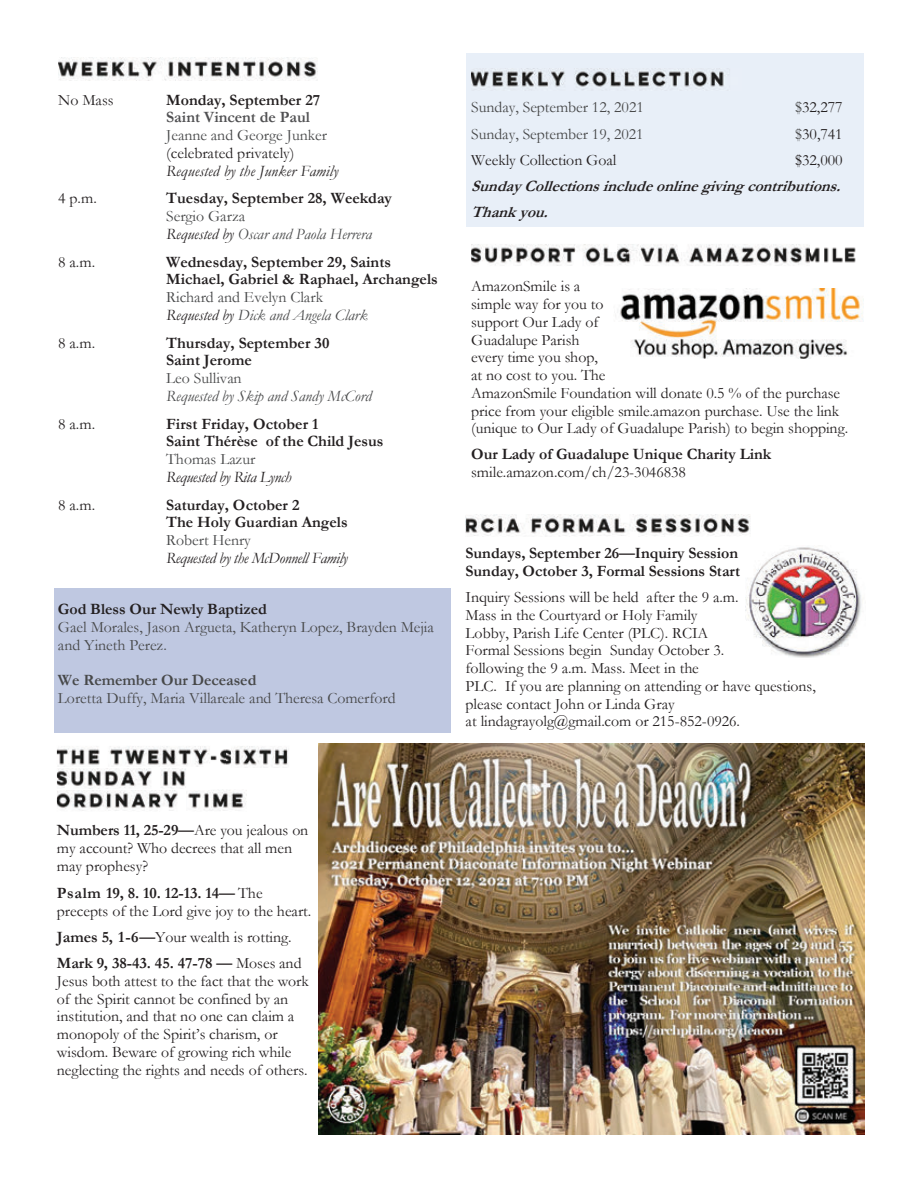
<style>
.page{position:relative;width:918px;height:1188px;background:#fff}
.page>*{position:absolute;margin:0;border:0;box-sizing:border-box;transform-origin:0 0}
.t1{font:15.9px/17.7px "Garamond";color:#231f20}
.t2{font:700 15.9px/17.7px "Garamond";color:#231f20}
.t3{font:15.9px/17.7px "Garamond";color:#474849}
.t4{font:italic 15.9px/17.7px "Garamond";color:#474849}
.t5{font:italic 700 15.9px/26.2px "Garamond";color:#231f20}
.t6{font:italic 15.9px "Garamond";letter-spacing:-.02em;color:#231f20}
.t7{font:italic 15.9px "Garamond";letter-spacing:.005em;color:#231f20}
.t8{font:700 15.9px "Garamond";letter-spacing:-.005em;color:#474849}
.t9{font:700 15.9px "Garamond";color:#505052}
.s1{font-style:normal}
.s2{color:#231f20}
.s3{font-style:italic;color:#231f20}
.s4{font-style:italic}
.s5{color:#474849}
.s6{font-weight:700}
.s7{font-weight:400}
</style>
<div class="page">
<img style="left:471px;top:244px;width:372px;height:22px">
<img style="left:844px;top:247px;width:12px;height:16px">
<img style="left:615px;top:288px;width:249px;height:70px">
<img style="left:57px;top:746px;width:153px;height:21px">
<img style="left:210px;top:752px;width:11px;height:10px">
<img style="left:231px;top:746px;width:58px;height:22px">
<img style="left:226px;top:749px;width:5px;height:16px">
<img style="left:221px;top:749px;width:5px;height:16px">
<img style="left:57px;top:768px;width:129px;height:21px">
<img style="left:57px;top:789px;width:190px;height:22px">
<div style="left:467px;top:54px;width:397px;height:173px;background:#e8eff8"></div>
<img style="left:471px;top:68px;width:253px;height:22px">
<div style="left:54px;top:588px;width:397px;height:144px;background:#bfc8e1"></div>
<img style="left:58px;top:58px;width:260px;height:23px">
<img style="left:466px;top:514px;width:284px;height:22px">
<img style="left:745px;top:547px;width:117px;height:110px">
<img style="left:318px;top:744px;width:546px;height:390px">
<p class="t1" style="left:58px;top:91px;width:57px">No Mass</p>
<p class="t2" style="left:166px;top:91px;width:156px">Monday, September 27</p>
<p class="t9" style="left:166px;top:109px;width:145px">Saint Vincent de Paul</p>
<p class="t3" style="left:166px;top:127px;width:162px">Jeanne and George Junker</p>
<p class="t1" style="left:166px;top:144px;width:130px">(celebrated privately)</p>
<p class="t7" style="left:166px;top:162px;width:174px">Requested by the Junker Family</p>
<p class="t1" style="left:58px;top:190px;width:40px">4 p.m.</p>
<p class="t2" style="left:166px;top:190px;width:227px">Tuesday, September 28, Weekday</p>
<p class="t4" style="left:166px;top:208px;width:207px"><span class="s1">Sergio Garza<br></span><span class="s2">Requested by</span> Oscar and Paola Herrera</p>
<p class="t1" style="left:58px;top:253px;width:39px">8 a.m.</p>
<p class="t2" style="left:166px;top:253px;width:273px">Wednesday, September 29, Saints<br>Michael, Gabriel &amp; Raphael, Archangels</p>
<p class="t3" style="left:166px;top:289px;width:203px">Richard and Evelyn Clark<br><span class="s3">Requested by</span> <span class="s4">Dick and Angela Clark</span></p>
<p class="t1" style="left:58px;top:334px;width:39px">8 a.m.</p>
<p class="t2" style="left:166px;top:334px;width:165px">Thursday, September 30<br>Saint Jerome</p>
<p class="t3" style="left:166px;top:370px;width:77px">Leo Sullivan</p>
<p class="t4" style="left:166px;top:387px;width:207px">Requested by Skip and Sandy McCord</p>
<p class="t1" style="left:58px;top:415px;width:39px">8 a.m.</p>
<p class="t2" style="left:166px;top:415px;width:219px">First Friday, October 1<br>Saint Thérèse of the Child Jesus</p>
<p class="t3" style="left:166px;top:451px;width:91px">Thomas Lazur</p>
<p class="t6" style="left:166px;top:468px;width:127px">Requested by Rita Lynch</p>
<p class="t1" style="left:58px;top:496px;width:39px">8 a.m.</p>
<p class="t2" style="left:166px;top:496px;width:183px">Saturday, October 2<br>The Holy Guardian Angels</p>
<p class="t3" style="left:166px;top:532px;width:86px">Robert Henry</p>
<p class="t6" style="left:166px;top:549px;width:183px">Requested by the McDonnell Family</p>
<p class="t2" style="left:466px;top:545px;width:276px">Sundays, September 26—Inquiry Session<br>Sunday, October 3, Formal Sessions Start</p>
<p class="t1" style="left:466px;top:589px;width:352px">Inquiry Sessions will be held after the 9 a.m.<br>Mass in the Courtyard or Holy Family<br>Lobby, Parish Life Center (PLC). RCIA<br>Formal Sessions begin Sunday October 3.<br>following the 9 a.m. Mass. Meet in the<br>PLC. If you are planning on attending or have questions, please contact John or Linda Gray<br>at lindagrayolg@gmail.com or 215-852-0926.</p>
<p class="t3" style="left:471px;top:99px;width:174px">Sunday, September 12, 2021</p>
<p class="t1" style="left:795px;top:99px;width:49px"><span class="s5">$</span>32,277</p>
<p class="t3" style="left:471px;top:125px;width:174px">Sunday, September 19, 2021</p>
<p class="t1" style="left:795px;top:125px;width:49px"><span class="s5">$</span>30,741</p>
<p class="t1" style="left:471px;top:151px;width:147px">Weekly Collection Goal</p>
<p class="t1" style="left:795px;top:151px;width:49px">$32,000</p>
<p class="t5" style="left:471px;top:173px;width:377px">Sunday Collectionsincludeonlinegivingcontributions.<br>Thankyou.</p>
<p class="t1" style="left:471px;top:278px;width:379px">AmazonSmile is a<br>simple way for you to<br>support Our Lady of<br>Guadalupe Parish<br>every time you shop,<br>at no cost to you. The<br>AmazonSmile Foundation will donate 0.5 % of the purchase price from your eligible smile.amazon purchase. Use the link (unique to Our Lady of Guadalupe Parish) to begin shopping.</p>
<p class="t2" style="left:471px;top:446px;width:302px">Our Lady of Guadalupe Unique Charity Link</p>
<p class="t1" style="left:471px;top:464px;width:216px">smile.amazon.com/ch/23-3046838</p>
<p class="t2" style="left:58px;top:601px;width:211px">God Bless Our Newly Baptized</p>
<p class="t3" style="left:58px;top:619px;width:378px">Gael Morales, Jason Argueta, Katheryn Lopez, Brayden Mejia and Yineth Perez.</p>
<p class="t8" style="left:58px;top:672px;width:200px">We Remember Our Deceased</p>
<p class="t3" style="left:58px;top:689px;width:339px">Loretta Duffy, Maria Villareale and Theresa Comerford</p>
<p class="t1" style="left:57px;top:822px;width:253px"><span class="s6">Numbers 11, 25-29—</span>Are you jealous on my account? Who decrees that all men may prophesy?</p>
<p class="t1" style="left:57px;top:884px;width:256px"><span class="s6">Psalm 19, 8. 10. 12-13. 14—</span> The precepts of the Lord give joy to the heart.</p>
<p class="t2" style="left:57px;top:924px;width:246px;line-height:26.1px">James 5, 1-6—<span class="s7">Your wealth is rotting.<br></span>Mark 9, 38-43. 45. 47-78 — <span class="s7">Moses and</span></p>
<p class="t1" style="left:57px;top:972px;width:254px">Jesus both attest to the fact that the work of the Spirit cannot be confined by an institution, and that no one can claim a monopoly of the Spirit’s charism, or wisdom. Beware of growing rich while neglecting the rights and needs of others.</p>
</div>
